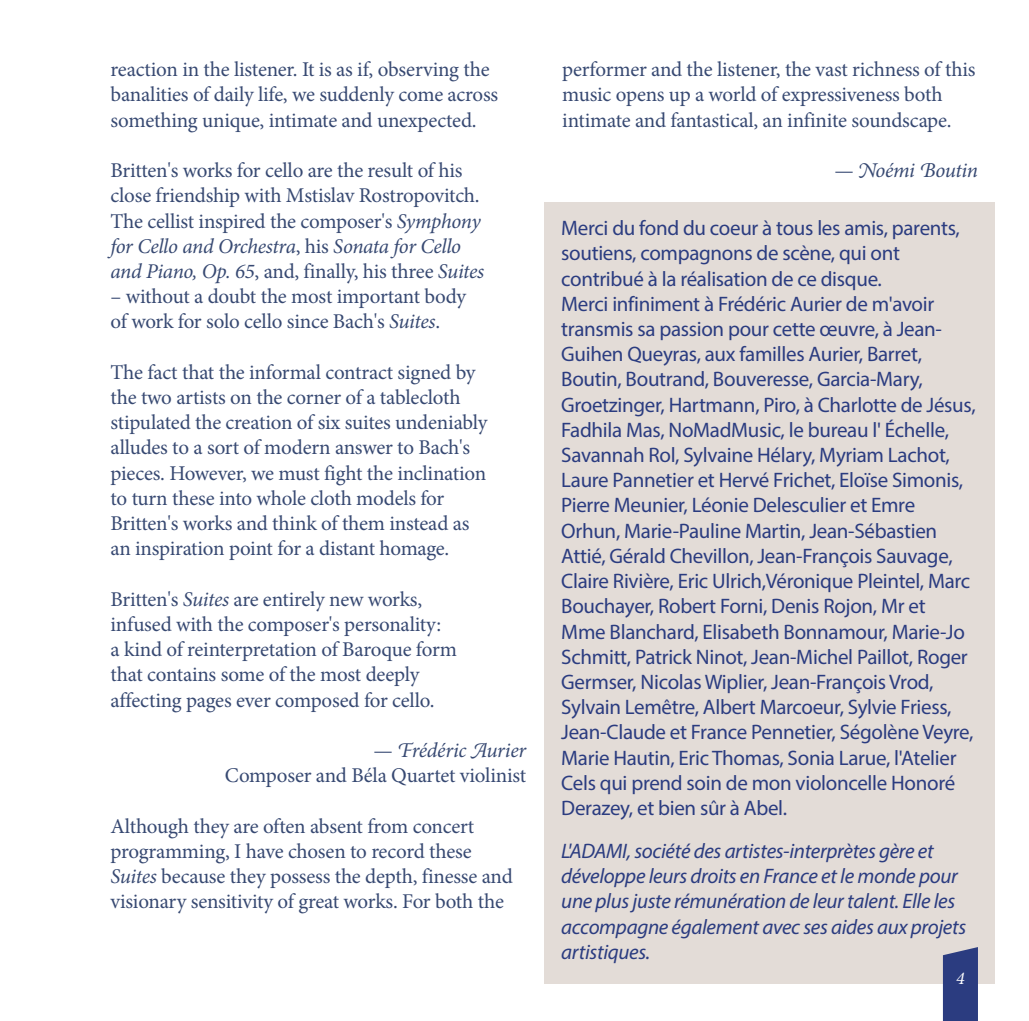
<style>
.page{position:relative;width:1029px;height:1021px;background:#fff}
.page>*{position:absolute;margin:0;border:0;box-sizing:border-box;transform-origin:0 0}
.t1{font:21px/25.2px "Minion Pro";letter-spacing:-.01em;color:#374972}
.t2{font:21px/25.2px "Myriad Pro";letter-spacing:-.015em;color:#2b3c80}
.t3{font:italic 21px/25.2px "Myriad Pro";letter-spacing:-.015em;color:#2b3c80}
.t4{font:italic 21px "Minion Pro";letter-spacing:-.02em;color:#374972}
.t5{font:italic 18px "Minion Pro";color:#fff}
.s1{font-style:italic}
.s2{font-style:normal}
</style>
<div class="page">
<div style="left:544px;top:202px;width:451px;height:781px;background:#e3dcd7"></div>
<div style="left:943px;top:947px;width:35px;height:73px;background:#2b3c80"></div>
<p class="t1" style="left:111px;top:57px;width:389px">reaction in the listener. It is as if, observing the banalities of daily life, we suddenly come across something unique, intimate and unexpected.</p>
<p class="t1" style="left:111px;top:158px;width:375px">Britten's works for cello are the result of his close friendship with Mstislav Rostropovitch.<br>The cellist inspired the composer's <span class="s1">Symphony for Cello and Orchestra</span>, his <span class="s1">Sonata for Cello and Piano, Op. 65</span>, and, finally, his three <span class="s1">Suites</span></p>
<p class="t1" style="left:111px;top:284px;width:357px">– without a doubt the most important body of work for solo cello since Bach's <span class="s1">Suites</span>.</p>
<p class="t1" style="left:111px;top:359px;width:378px">The fact that the informal contract signed by the two artists on the corner of a tablecloth stipulated the creation of six suites undeniably alludes to a sort of modern answer to Bach's pieces. However, we must fight the inclination to turn these into whole cloth models for Britten's works and think of them instead as an inspiration point for a distant homage.</p>
<p class="t1" style="left:111px;top:586px;width:348px">Britten's <span class="s1">Suites</span> are entirely new works, infused with the composer's personality:<br>a kind of reinterpretation of Baroque form that contains some of the most deeply affecting pages ever composed for cello.</p>
<p class="t1" style="left:225px;top:737px;width:303px;text-align:right">— <span class="s1">Frédéric Aurier<br></span>Composer and Béla Quartet violinist</p>
<p class="t1" style="left:111px;top:813px;width:404px">Although they are often absent from concert programming, I have chosen to record these <span class="s1">Suites</span> because they possess the depth, finesse and visionary sensitivity of great works. For both the</p>
<p class="t1" style="left:562px;top:57px;width:415px">performer and the listener, the vast richness of this music opens up a world of expressiveness both intimate and fantastical, an infinite soundscape.</p>
<p class="t4" style="left:835px;top:156px;width:145px"><span class="s2">—</span> Noémi Boutin</p>
<p class="t2" style="left:561px;top:215px;width:416px">Merci du fond du coeur à tous les amis, parents, soutiens, compagnons de scène, qui ont contribué à la réalisation de ce disque.<br>Merci infiniment à Frédéric Aurier de m'avoir transmis sa passion pour cette œuvre, à Jean-Guihen Queyras, aux familles Aurier, Barret, Boutin, Boutrand, Bouveresse, Garcia-Mary, Groetzinger, Hartmann, Piro, à Charlotte de Jésus, Fadhila Mas, NoMadMusic, le bureau l' Échelle, Savannah Rol, Sylvaine Hélary, Myriam Lachot, Laure Pannetier et Hervé Frichet, Eloïse Simonis, Pierre Meunier, Léonie Delesculier et Emre Orhun, Marie-Pauline Martin, Jean-Sébastien Attié, Gérald Chevillon, Jean-François Sauvage, Claire Rivière, Eric Ulrich,Véronique Pleintel, Marc Bouchayer, Robert Forni, Denis Rojon, Mr et<br>Mme Blanchard, Elisabeth Bonnamour, Marie-Jo Schmitt, Patrick Ninot, Jean-Michel Paillot, Roger Germser, Nicolas Wiplier, Jean-François Vrod, Sylvain Lemêtre, Albert Marcoeur, Sylvie Friess, Jean-Claude et France Pennetier, Ségolène Veyre, Marie Hautin, Eric Thomas, Sonia Larue, l'Atelier Cels qui prend soin de mon violoncelle Honoré Derazey, et bien sûr à Abel.</p>
<p class="t3" style="left:561px;top:837px;width:406px">L'ADAMI, société des artistes-interprètes gère et développe leurs droits en France et le monde pour une plus juste rémunération de leur talent. Elle les accompagne également avec ses aides aux projets artistiques.</p>
<p class="t5" style="left:956px;top:965px;width:10px">4</p>
</div>
